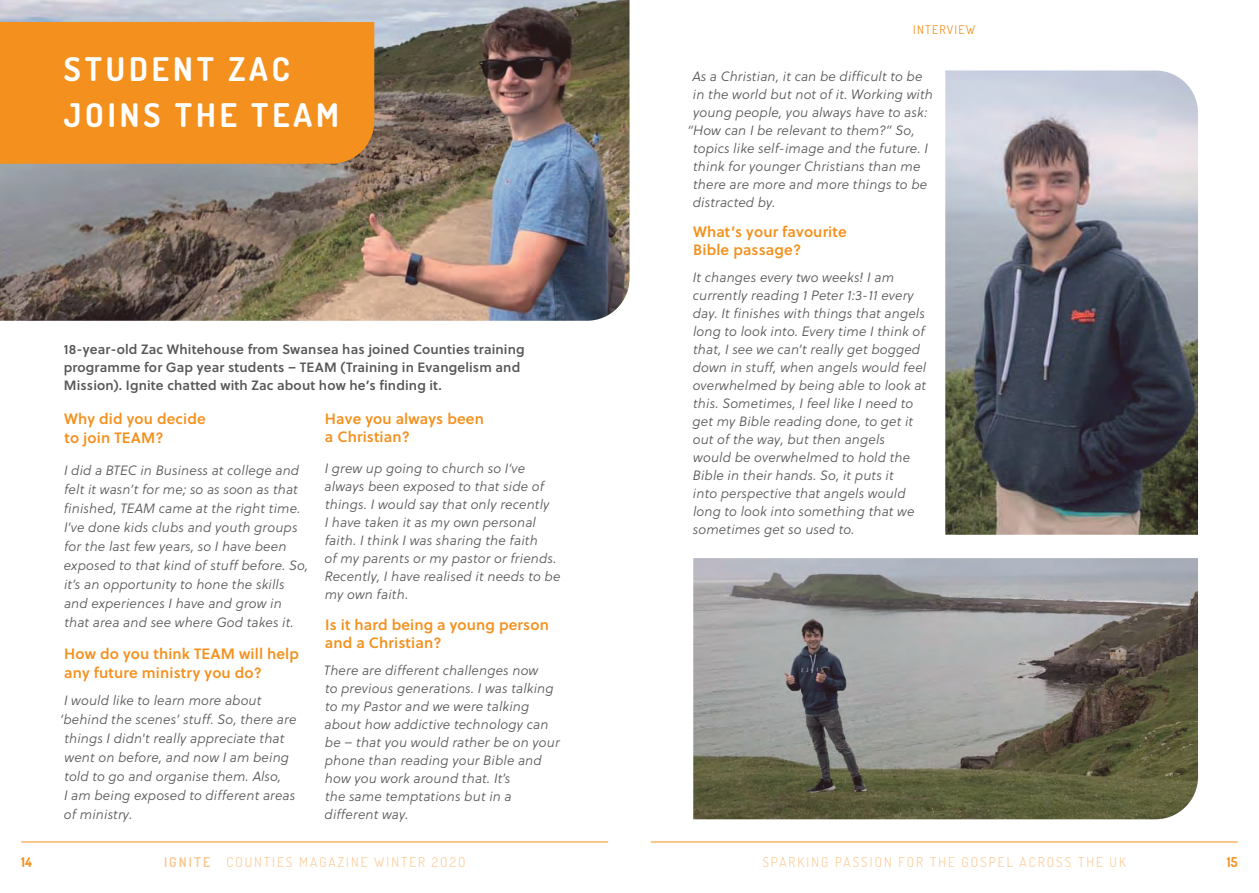
<style>
.page{position:relative;width:1259px;height:893px;background:#fff}
.page>*{position:absolute;margin:0;border:0;box-sizing:border-box;transform-origin:0 0}
.t1{font:700 32.55px/46.3px "Dosis";letter-spacing:.12em;color:#fff}
.t2{font:15px/18px "Soleil Sb";letter-spacing:.01em;color:#f4901d}
.t3{font:italic 13.5px/18.1px "Soleil Lt";letter-spacing:.01em;color:#57585a}
.t4{font:13.5px/18px "Soleil Sb";letter-spacing:.01em;color:#57585a}
.t5{font:300 13.5px "Dosis";letter-spacing:.15em;color:#fbc488}
.t6{font:700 13.5px "Dosis";color:#f4901d}
.t7{font:12px "Dosis";letter-spacing:.1em;color:#f4901d}
.s1{font-weight:600}
</style>
<div class="page">
<hr style="left:21px;top:842px;width:587px;height:1px;background:#f4901d">
<hr style="left:651px;top:842px;width:586px;height:1px;background:#f4901d">
<svg style="left:693px;top:558px;width:505px;height:261px"></svg>
<img style="left:0;top:0;width:629px;height:321px">
<div style="left:0;top:22px;width:374px;height:142px;background:#f4901d"></div>
<svg style="left:945px;top:71px;width:253px;height:464px"></svg>
<h1 class="t1" style="left:64px;top:45px;width:277px">STUDENT ZAC<br>JOINS THE TEAM</h1>
<p class="t4" style="left:64px;top:339px;width:462px">18-year-old Zac Whitehouse from Swansea has joined Counties training programme for Gap year students – TEAM (Training in Evangelism and<br>Mission). Ignite chatted with Zac about how he’s finding it.</p>
<p class="t2" style="left:64px;top:408px;width:143px;line-height:19px">Why did you decide to join TEAM?</p>
<p class="t3" style="left:64px;top:460px;width:246px;line-height:19px">I did a BTEC in Business at college and felt it wasn’t for me; so as soon as that finished, TEAM came at the right time.<br>I’ve done kids clubs and youth groups for the last few years, so I have been exposed to that kind of stuff before. So, it’s an opportunity to hone the skills and experiences I have and grow in that area and see where God takes it.</p>
<p class="t2" style="left:64px;top:643px;width:236px;line-height:19px">How do you think TEAM will help any future ministry you do?</p>
<p class="t3" style="left:64px;top:691px;width:199px">I would like to learn more about</p>
<p class="t3" style="left:60px;top:710px;width:238px">‘behind the scenes’ stuff. So, there are</p>
<p class="t3" style="left:64px;top:729px;width:222px">things I didn't really appreciate that</p>
<p class="t3" style="left:64px;top:748px;width:226px">went on before, and now I am being</p>
<p class="t3" style="left:64px;top:767px;width:218px">told to go and organise them. Also,</p>
<p class="t3" style="left:64px;top:786px;width:233px">I am being exposed to different areas</p>
<p class="t3" style="left:64px;top:805px;width:70px">of ministry.</p>
<p class="t2" style="left:325px;top:409px;width:160px">Have you always been a Christian?</p>
<p class="t3" style="left:325px;top:459px;width:237px">I grew up going to church so I‘ve always been exposed to that side of things. I would say that only recently<br>I have taken it as my own personal faith. I think I was sharing the faith<br>of my parents or my pastor or friends.<br>Recently, I have realised it needs to be my own faith.</p>
<p class="t2" style="left:325px;top:615px;width:225px">Is it hard being a young person and a Christian?</p>
<p class="t3" style="left:324px;top:661px;width:237px">There are different challenges now<br>to previous generations. I was talking to my Pastor and we were talking about how addictive technology can be – that you would rather be on your phone than reading your Bible and how you work around that. It’s<br>the same temptations but in a different way.</p>
<p class="t7" style="left:913px;top:21px;width:63px">INTERVIEW</p>
<p class="t3" style="left:692px;top:67px;width:231px">As a Christian, it can be difficult to be</p>
<p class="t3" style="left:693px;top:85px;width:242px">in the world but not of it. Working with</p>
<p class="t3" style="left:693px;top:103px;width:236px">young people, you always have to ask:</p>
<p class="t3" style="left:687px;top:121px;width:229px">“How can I be relevant to them?” So,</p>
<p class="t3" style="left:693px;top:139px;width:236px">topics like self-image and the future. I</p>
<p class="t3" style="left:693px;top:157px;width:229px">think for younger Christians than me</p>
<p class="t3" style="left:693px;top:175px;width:236px">there are more and more things to be</p>
<p class="t3" style="left:693px;top:193px;width:84px">distracted by.</p>
<p class="t2" style="left:693px;top:222px;width:155px">What’s your favourite<br>Bible passage?</p>
<p class="t3" style="left:692px;top:268px;width:235px">It changes every two weeks! I am currently reading 1 Peter 1:3-11 every day. It finishes with things that angels long to look into. Every time I think of that, I see we can’t really get bogged down in stuff, when angels would feel overwhelmed by being able to look at this. Sometimes, I feel like I need to get my Bible reading done, to get it out of the way, but then angels<br>would be overwhelmed to hold the Bible in their hands. So, it puts it<br>into perspective that angels would long to look into something that we sometimes get so used to.</p>
<p class="t6" style="left:21px;top:853px;width:12px">14</p>
<p class="t5" style="left:164px;top:853px;width:303px"><span class="s1">IGNITE</span> COUNTIES MAGAZINE WINTER 2O2O</p>
<p class="t5" style="left:762px;top:853px;width:365px">SPARKING PASSION FOR THE GOSPEL ACROSS THE UK</p>
<p class="t6" style="left:1227px;top:853px;width:12px">15</p>
</div>
